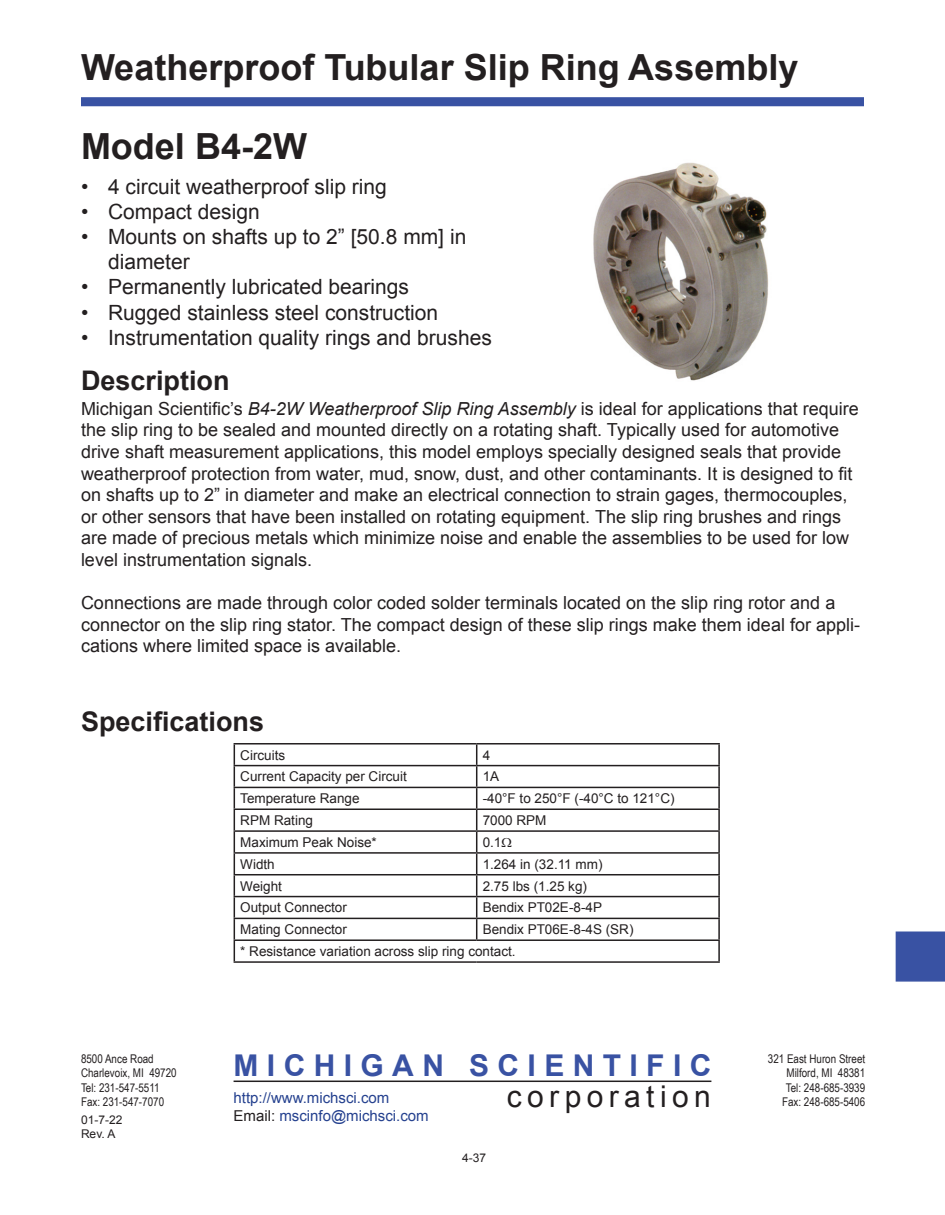
<style>
.page{position:relative;width:945px;height:1215px;background:#fff}
.page>*{position:absolute;margin:0;border:0;box-sizing:border-box;transform-origin:0 0}
.model{font:700 36px "Arial";color:#231f20}
.t1{font:700 30px "Arial";letter-spacing:.28em;color:#3952a3}
.t2{font:30px "Arial";letter-spacing:.18em;color:#231f20}
.description{font:700 27px "Arial";color:#231f20}
.t3{font:21px/25.2px "Arial";color:#231f20}
.body{font:18px/21.6px "Arial";color:#231f20}
.t4{font:15px/18px "Arial";color:#25418f}
.t5{font:13.5px "Arial";color:#231f20}
.t6{font:12px/14.4px "Arial Narrow";color:#231f20}
.t7{font:12px/14.4px "Arial";color:#231f20}
.s1{font-style:italic}
.s2{color:#231f20}
</style>
<div class="page">
<div style="left:81px;top:97px;width:783px;height:9px;background:#3952a3;border:2px solid #3952a3"></div>
<hr style="left:234px;top:1081px;width:477px;height:1px;background:#231f20">
<div style="left:896px;top:932px;width:49px;height:50px;background:#3952a3"></div>
<img style="left:593px;top:162px;width:176px;height:219px">
<hr style="left:234px;top:743px;width:243px;height:2px;background:#231f20">
<hr style="left:477px;top:743px;width:243px;height:2px;background:#231f20">
<hr style="left:718px;top:745px;width:2px;height:20px;background:#231f20">
<hr style="left:234px;top:765px;width:243px;height:1px;background:#231f20">
<hr style="left:477px;top:765px;width:243px;height:1px;background:#231f20">
<hr style="left:718px;top:766px;width:2px;height:21px;background:#231f20">
<hr style="left:234px;top:787px;width:243px;height:1px;background:#231f20">
<hr style="left:477px;top:787px;width:243px;height:1px;background:#231f20">
<hr style="left:718px;top:788px;width:2px;height:21px;background:#231f20">
<hr style="left:234px;top:809px;width:243px;height:1px;background:#231f20">
<hr style="left:477px;top:809px;width:243px;height:1px;background:#231f20">
<hr style="left:718px;top:810px;width:2px;height:20px;background:#231f20">
<hr style="left:234px;top:830px;width:243px;height:2px;background:#231f20">
<hr style="left:477px;top:830px;width:243px;height:2px;background:#231f20">
<hr style="left:718px;top:832px;width:2px;height:20px;background:#231f20">
<hr style="left:234px;top:852px;width:243px;height:2px;background:#231f20">
<hr style="left:477px;top:852px;width:243px;height:2px;background:#231f20">
<hr style="left:718px;top:854px;width:2px;height:20px;background:#231f20">
<hr style="left:234px;top:874px;width:243px;height:1px;background:#231f20">
<hr style="left:477px;top:874px;width:243px;height:1px;background:#231f20">
<hr style="left:718px;top:875px;width:2px;height:21px;background:#231f20">
<hr style="left:234px;top:896px;width:243px;height:1px;background:#231f20">
<hr style="left:477px;top:896px;width:243px;height:1px;background:#231f20">
<hr style="left:718px;top:897px;width:2px;height:21px;background:#231f20">
<hr style="left:234px;top:918px;width:243px;height:1px;background:#231f20">
<hr style="left:477px;top:918px;width:243px;height:1px;background:#231f20">
<svg style="left:476px;top:745px;width:1px;height:194px"></svg>
<hr style="left:718px;top:919px;width:2px;height:20px;background:#231f20">
<hr style="left:234px;top:939px;width:243px;height:2px;background:#231f20">
<svg style="left:234px;top:745px;width:1px;height:216px"></svg>
<hr style="left:477px;top:939px;width:243px;height:2px;background:#231f20">
<hr style="left:718px;top:941px;width:2px;height:20px;background:#231f20">
<hr style="left:234px;top:961px;width:243px;height:2px;background:#231f20">
<hr style="left:477px;top:961px;width:243px;height:2px;background:#231f20">
<h1 class="model" style="left:81px;top:44px;width:719px">Weatherproof Tubular Slip Ring Assembly</h1>
<p class="model" style="left:81px;top:123px;width:228px">Model B4-2W</p>
<p class="t3" style="left:81px;top:174px;width:307px">• 4 circuit weatherproof slip ring</p>
<p class="t3" style="left:81px;top:199px;width:180px">• Compact design</p>
<p class="t3" style="left:108px;top:224px;width:360px;text-indent:-27px">• Mounts on shafts up to 2” [50.8 mm] in diameter</p>
<p class="t3" style="left:81px;top:275px;width:330px">• Permanently lubricated bearings</p>
<p class="t3" style="left:81px;top:300px;width:359px">• Rugged stainless steel construction</p>
<p class="t3" style="left:81px;top:325px;width:413px">• Instrumentation quality rings and brushes</p>
<p class="description" style="left:81px;top:362px;width:150px">Description</p>
<p class="body" style="left:81px;top:398px;width:779px">Michigan Scientific’s <span class="s1">B4-2W Weatherproof Slip Ring Assembly</span> is ideal for applications that require the slip ring to be sealed and mounted directly on a rotating shaft. Typically used for automotive drive shaft measurement applications, this model employs specially designed seals that provide weatherproof protection from water, mud, snow, dust, and other contaminants. It is designed to fit on shafts up to 2” in diameter and make an electrical connection to strain gages, thermocouples, or other sensors that have been installed on rotating equipment. The slip ring brushes and rings are made of precious metals which minimize noise and enable the assemblies to be used for low level instrumentation signals.</p>
<p class="body" style="left:81px;top:592px;width:781px">Connections are made through color coded solder terminals located on the slip ring rotor and a connector on the slip ring stator. The compact design of these slip rings make them ideal for appli&shy;cations where limited space is available.</p>
<p class="description" style="left:81px;top:703px;width:185px">Specifications</p>
<p class="t5" style="left:240px;top:746px;width:46px">Circuits</p>
<p class="t5" style="left:483px;top:746px;width:9px">4</p>
<p class="t5" style="left:240px;top:768px;width:168px">Current Capacity per Circuit</p>
<p class="t5" style="left:483px;top:768px;width:18px">1A</p>
<p class="t5" style="left:240px;top:790px;width:121px">Temperature Range</p>
<p class="t5" style="left:483px;top:790px;width:193px">-40°F to 250°F (-40°C to 121°C)</p>
<p class="t5" style="left:240px;top:812px;width:74px">RPM Rating</p>
<p class="t5" style="left:483px;top:812px;width:65px">7000 RPM</p>
<p class="t5" style="left:240px;top:833px;width:138px">Maximum Peak Noise*</p>
<p class="t5" style="left:483px;top:833px;width:20px">0.1</p>
<p class="t5" style="left:240px;top:855px;width:36px">Width</p>
<p class="t5" style="left:483px;top:855px;width:121px">1.264 in (32.11 mm)</p>
<p class="t5" style="left:240px;top:877px;width:43px">Weight</p>
<p class="t5" style="left:483px;top:877px;width:106px">2.75 lbs (1.25 kg)</p>
<p class="t5" style="left:240px;top:899px;width:108px">Output Connector</p>
<p class="t5" style="left:483px;top:899px;width:121px">Bendix PT02E-8-4P</p>
<p class="t5" style="left:240px;top:921px;width:108px">Mating Connector</p>
<p class="t5" style="left:483px;top:921px;width:152px">Bendix PT06E-8-4S (SR)</p>
<p class="t5" style="left:240px;top:942px;width:277px">* Resistance variation across slip ring contact.</p>
<p class="t6" style="left:81px;top:1051px;width:97px">8500 Ance Road<br>Charlevoix, MI 49720<br>Tel: 231-547-5511<br>Fax: 231-547-7070</p>
<p class="t6" style="left:768px;top:1051px;width:99px;text-align:right">321 East Huron Street<br>Milford, MI 48381<br>Tel: 248-685-3939<br>Fax: 248-685-5406</p>
<p class="t7" style="left:81px;top:1113px;width:43px">01-7-22<br>Rev. A</p>
<p class="t7" style="left:462px;top:1151px;width:26px">4-37</p>
<h2 class="t1" style="left:234px;top:1046px;width:479px">MICHIGAN SCIENTIFIC</h2>
<h2 class="t2" style="left:507px;top:1076px;width:206px">corporation</h2>
<p class="t4" style="left:234px;top:1089px;width:197px">http://www.michsci.com<br><span class="s2">Email:</span> mscinfo@michsci.com</p>
</div>
